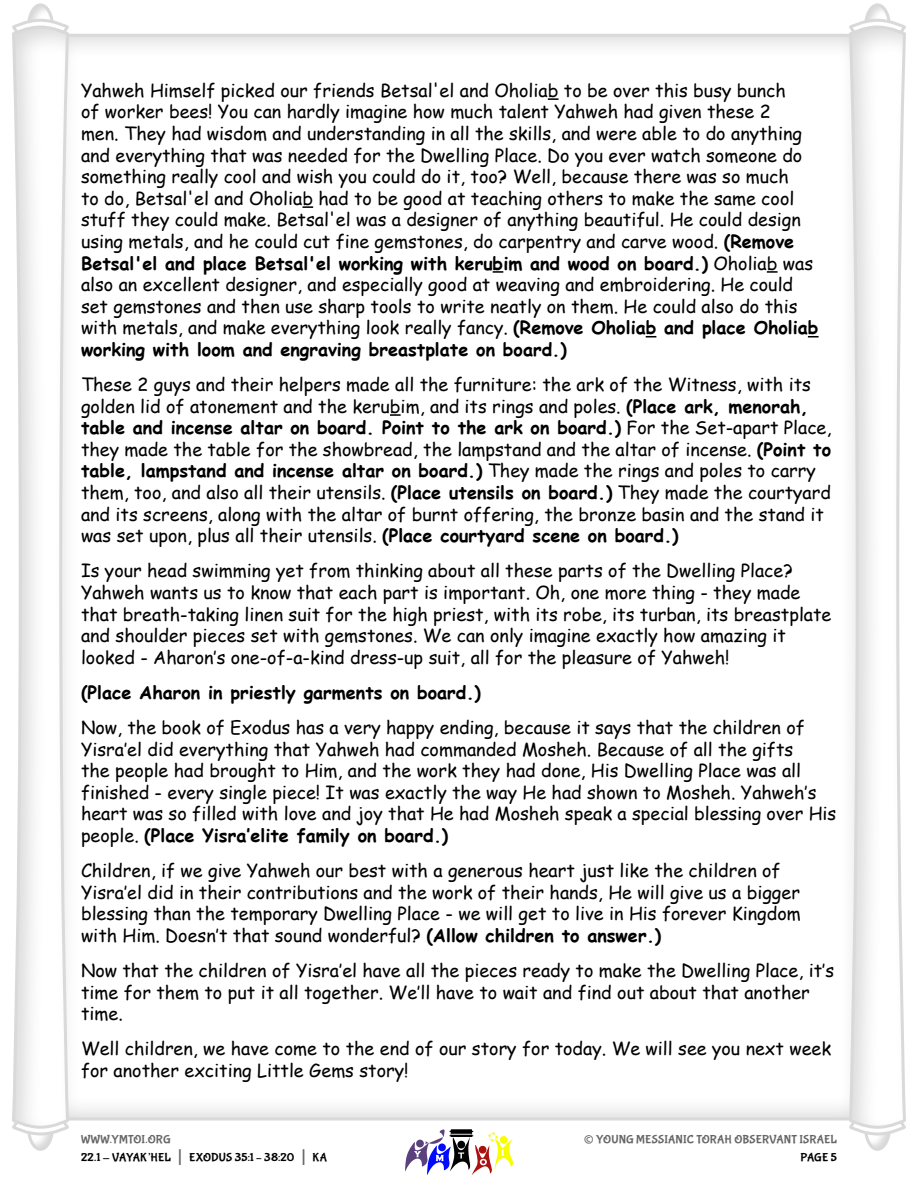
<style>
.page{position:relative;width:918px;height:1188px;background:#fff}
.page>*{position:absolute;margin:0;border:0;box-sizing:border-box;transform-origin:0 0}
.t1{font:27px "Bubblegum Sans";color:#666}
.t2{font:18px/21.6px "Comic Sans MS";color:#000}
.t3{font:700 18px "Comic Sans MS";color:#000}
.t4{font:12px/18px "Bubblegum Sans";letter-spacing:.01em;color:#000}
.t5{font:12px "Bubblegum Sans";letter-spacing:.01em;color:#666}
.s1{font-weight:700}
.s2{color:#666}
.s3{font-size:21px;color:#666}
</style>
<div class="page">
<svg style="left:405px;top:1129px;width:108px;height:46px"></svg>
<svg style="left:28px;top:1137px;width:25px;height:10px"></svg>
<div style="left:27px;top:1104px;width:27px;height:47px;border:3px solid #d9d9d9;border-radius:50%"></div>
<svg style="left:17px;top:1114px;width:55px;height:23px"></svg>
<svg style="left:28px;top:7px;width:25px;height:10px"></svg>
<div style="left:27px;top:3px;width:27px;height:48px;border:3px solid #d9d9d9;border-radius:50%"></div>
<svg style="left:18px;top:17px;width:45px;height:7px"></svg>
<svg style="left:12px;top:24px;width:58px;height:1106px"></svg>
<svg style="left:865px;top:1137px;width:25px;height:10px"></svg>
<div style="left:864px;top:1104px;width:27px;height:47px;border:3px solid #d9d9d9;border-radius:50%"></div>
<svg style="left:854px;top:1130px;width:47px;height:7px"></svg>
<svg style="left:865px;top:7px;width:25px;height:10px"></svg>
<div style="left:864px;top:3px;width:27px;height:48px;border:3px solid #d9d9d9;border-radius:50%"></div>
<svg style="left:846px;top:17px;width:54px;height:23px"></svg>
<svg style="left:848px;top:24px;width:58px;height:1106px"></svg>
<svg style="left:548px;top:98px;width:11px;height:2px"></svg>
<svg style="left:302px;top:206px;width:11px;height:2px"></svg>
<svg style="left:493px;top:271px;width:10px;height:2px"></svg>
<svg style="left:767px;top:271px;width:11px;height:2px"></svg>
<svg style="left:646px;top:336px;width:10px;height:2px"></svg>
<svg style="left:808px;top:336px;width:11px;height:2px"></svg>
<svg style="left:390px;top:414px;width:11px;height:2px"></svg>
<p class="t2" style="left:81px;top:81px;width:739px">Yahweh Himself picked our friends Betsal'el and Oholiab to be over this busy bunch<br>of worker bees! You can hardly imagine how much talent Yahweh had given these 2<br>men. They had wisdom and understanding in all the skills, and were able to do anything and everything that was needed for the Dwelling Place. Do you ever watch someone do something really cool and wish you could do it, too? Well, because there was so much<br>to do, Betsal'el and Oholiab had to be good at teaching others to make the same cool stuff they could make. Betsal'el was a designer of anything beautiful. He could design using metals, and he could cut fine gemstones, do carpentry and carve wood. <span class="s1">(Remove Betsal'el and place Betsal'el working with kerubim and wood on board.)</span> Oholiab was also an excellent designer, and especially good at weaving and embroidering. He could set gemstones and then use sharp tools to write neatly on them. He could also do this with metals, and make everything look really fancy. <span class="s1">(Remove Oholiab and place Oholiab working with loom and engraving breastplate on board.)</span></p>
<p class="t2" style="left:81px;top:376px;width:752px">These 2 guys and their helpers made all the furniture: the ark of the Witness, with its golden lid of atonement and the kerubim, and its rings and poles. <span class="s1">(Place ark, menorah, table and incense altar on board. Point to the ark on board.)</span> For the Set-apart Place, they made the table for the showbread, the lampstand and the altar of incense. <span class="s1">(Point to table, lampstand and incense altar on board.)</span> They made the rings and poles to carry them, too, and also all their utensils. <span class="s1">(Place utensils on board.)</span> They made the courtyard and its screens, along with the altar of burnt offering, the bronze basin and the stand it was set upon, plus all their utensils. <span class="s1">(Place courtyard scene on board.)</span></p>
<p class="t2" style="left:81px;top:559px;width:752px">Is your head swimming yet from thinking about all these parts of the Dwelling Place?<br>Yahweh wants us to know that each part is important. Oh, one more thing - they made that breath-taking linen suit for the high priest, with its robe, its turban, its breastplate and shoulder pieces set with gemstones. We can only imagine exactly how amazing it looked - Aharon’s one-of-a-kind dress-up suit, all for the pleasure of Yahweh!</p>
<p class="t3" style="left:81px;top:679px;width:401px">(Place Aharon in priestly garments on board.)</p>
<p class="t2" style="left:81px;top:718px;width:757px">Now, the book of Exodus has a very happy ending, because it says that the children of Yisra’el did everything that Yahweh had commanded Mosheh. Because of all the gifts<br>the people had brought to Him, and the work they had done, His Dwelling Place was all finished - every single piece! It was exactly the way He had shown to Mosheh. Yahweh’s heart was so filled with love and joy that He had Mosheh speak a special blessing over His people. <span class="s1">(Place Yisra’elite family on board.)</span></p>
<p class="t2" style="left:81px;top:862px;width:721px">Children, if we give Yahweh our best with a generous heart just like the children of Yisra’el did in their contributions and the work of their hands, He will give us a bigger blessing than the temporary Dwelling Place - we will get to live in His forever Kingdom with Him. Doesn’t that sound wonderful? <span class="s1">(Allow children to answer.)</span></p>
<p class="t2" style="left:81px;top:959px;width:755px">Now that the children of Yisra’el have all the pieces ready to make the Dwelling Place, it’s time for them to put it all together. We’ll have to wait and find out about that another time.</p>
<p class="t2" style="left:81px;top:1040px;width:752px">Well children, we have come to the end of our story for today. We will see you next week for another exciting Little Gems story!</p>
<p class="t4" style="left:81px;top:1132px;width:248px"><span class="s2">WWW.YMTOI.ORG<br></span>22.1 - VAYAK’HEL <span class="s3">|</span> EXODUS 35:1 – 38:20 <span class="s3">|</span> KA</p>
<h1 class="t1" style="left:584px;top:1128px;width:12px">©</h1>
<p class="t5" style="left:596px;top:1134px;width:242px">YOUNG MESSIANIC TORAH OBSERVANT ISRAEL</p>
<p class="t4" style="left:800px;top:1150px;width:38px">PAGE 5</p>
</div>
